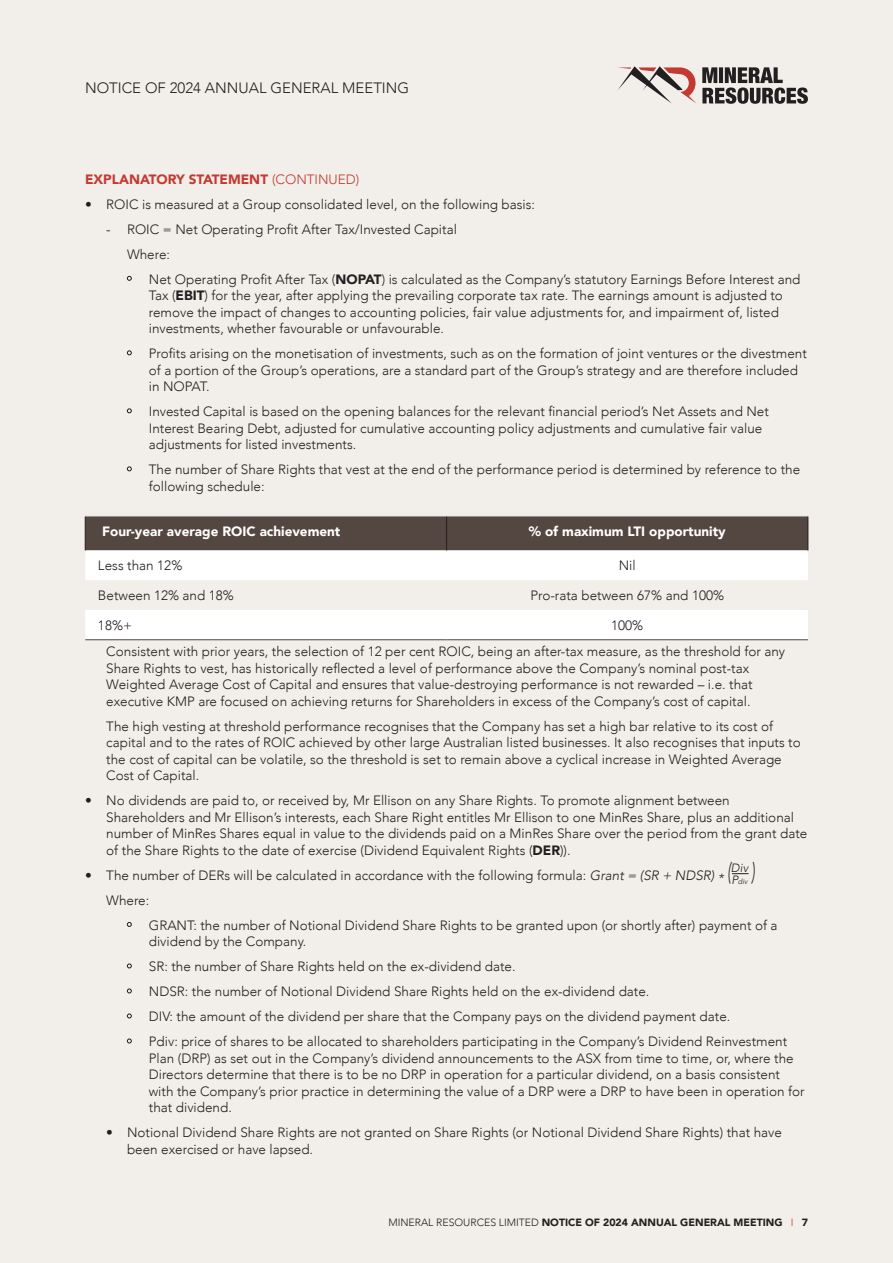
<style>
.page{position:relative;width:893px;height:1263px;background:#f2eee9}
.page>*{position:absolute;margin:0;border:0;box-sizing:border-box;transform-origin:0 0}
.t1{font:300 15px "Avenir";color:#231f20}
.t2{font:300 13.5px/16.5px "Avenir";color:#231f20}
.t3{font:900 13.5px "Avenir";color:#fff}
.t4{font:900 13.5px "Avenir";color:#c33a32}
.t5{font:900 10.5px "Avenir";color:#231f20}
.t6{font:italic 300 7.5px "Avenir";color:#231f20}
.s1{font-weight:300}
.s2{font-weight:900}
.s3{font-style:italic}
.s4{font-style:italic;font-size:25.05px}
.s5{font-size:12px}
.s6{font-weight:300;color:#c33a32}
</style>
<div class="page">
<svg style="left:702px;top:67px;width:106px;height:37px"></svg>
<svg style="left:618px;top:66px;width:78px;height:38px"></svg>
<svg style="left:127px;top:276px;width:5px;height:5px"></svg>
<svg style="left:127px;top:351px;width:5px;height:4px"></svg>
<svg style="left:127px;top:409px;width:5px;height:4px"></svg>
<svg style="left:127px;top:467px;width:5px;height:4px"></svg>
<svg style="left:127px;top:922px;width:5px;height:5px"></svg>
<svg style="left:127px;top:964px;width:5px;height:4px"></svg>
<svg style="left:127px;top:989px;width:5px;height:4px"></svg>
<svg style="left:127px;top:1014px;width:5px;height:4px"></svg>
<svg style="left:127px;top:1039px;width:5px;height:4px"></svg>
<div style="left:86px;top:517px;width:722px;height:33px;background:#544640"></div>
<svg style="left:85px;top:550px;width:723px;height:89px;fill:#fff"></svg>
<hr style="left:85px;top:516px;width:362px;height:1px;background:#939598">
<hr style="left:447px;top:516px;width:361px;height:1px;background:#939598">
<hr style="left:85px;top:517px;width:1px;height:33px;background:#231f20">
<hr style="left:446px;top:517px;width:1px;height:33px;background:#231f20">
<hr style="left:808px;top:517px;width:1px;height:33px;background:#231f20">
<hr style="left:85px;top:639px;width:362px;height:1px;background:#544640">
<hr style="left:447px;top:639px;width:361px;height:1px;background:#544640">
<svg style="left:732px;top:873px;width:17px;height:1px"></svg>
<p class="t1" style="left:85px;top:78px;width:326px">NOTICE OF 2024 ANNUAL GENERAL MEETING</p>
<p class="t4" style="left:85px;top:167px;width:276px">EXPLANATORY STATEMENT <span class="s1">(CONTINUED)</span></p>
<p class="t2" style="left:85px;top:196px;width:452px">• ROIC is measured at a Group consolidated level, on the following basis:</p>
<p class="t2" style="left:106px;top:221px;width:352px">- ROIC = Net Operating Profit After Tax/Invested Capital</p>
<p class="t2" style="left:127px;top:246px;width:45px">Where:</p>
<p class="t2" style="left:149px;top:271px;width:653px">Net Operating Profit After Tax (<span class="s2">NOPAT</span>) is calculated as the Company’s statutory Earnings Before Interest and Tax (<span class="s2">EBIT</span>) for the year, after applying the prevailing corporate tax rate. The earnings amount is adjusted to remove the impact of changes to accounting policies, fair value adjustments for, and impairment of, listed investments, whether favourable or unfavourable.</p>
<p class="t2" style="left:149px;top:345px;width:660px">Profits arising on the monetisation of investments, such as on the formation of joint ventures or the divestment of a portion of the Group’s operations, are a standard part of the Group’s strategy and are therefore included in NOPAT.</p>
<p class="t2" style="left:149px;top:403px;width:622px">Invested Capital is based on the opening balances for the relevant financial period’s Net Assets and Net<br>Interest Bearing Debt, adjusted for cumulative accounting policy adjustments and cumulative fair value adjustments for listed investments.</p>
<p class="t2" style="left:149px;top:461px;width:653px">The number of Share Rights that vest at the end of the performance period is determined by reference to the following schedule:</p>
<p class="t3" style="left:102px;top:520px;width:240px">Four-year average ROIC achievement</p>
<p class="t3" style="left:529px;top:520px;width:198px">% of maximum LTI opportunity</p>
<p class="t2" style="left:98px;top:557px;width:86px">Less than 12%</p>
<p class="t2" style="left:619px;top:557px;width:18px">Nil</p>
<p class="t2" style="left:98px;top:587px;width:137px">Between 12% and 18%</p>
<p class="t2" style="left:530px;top:587px;width:195px">Pro-rata between 67% and 100%</p>
<p class="t2" style="left:98px;top:617px;width:36px">18%+</p>
<p class="t2" style="left:611px;top:617px;width:34px">100%</p>
<p class="t2" style="left:106px;top:643px;width:680px">Consistent with prior years, the selection of 12 per cent ROIC, being an after-tax measure, as the threshold for any Share Rights to vest, has historically reflected a level of performance above the Company’s nominal post-tax Weighted Average Cost of Capital and ensures that value-destroying performance is not rewarded – i.e. that executive KMP are focused on achieving returns for Shareholders in excess of the Company’s cost of capital.</p>
<p class="t2" style="left:106px;top:718px;width:696px">The high vesting at threshold performance recognises that the Company has set a high bar relative to its cost of capital and to the rates of ROIC achieved by other large Australian listed businesses. It also recognises that inputs to the cost of capital can be volatile, so the threshold is set to remain above a cyclical increase in Weighted Average Cost of Capital.</p>
<p class="t2" style="left:106px;top:792px;width:702px;text-indent:-21px">• No dividends are paid to, or received by, Mr Ellison on any Share Rights. To promote alignment between Shareholders and Mr Ellison’s interests, each Share Right entitles Mr Ellison to one MinRes Share, plus an additional number of MinRes Shares equal in value to the dividends paid on a MinRes Share over the period from the grant date of the Share Rights to the date of exercise (Dividend Equivalent Rights (<span class="s2">DER</span>)).</p>
<p class="t2" style="left:85px;top:867px;width:671px">• The number of DERs will be calculated in accordance with the following formula: <span class="s3">Grant = (SR + NDSR) *</span> <span class="s4">(</span><sup>Div</sup> <span class="s4">)</span></p>
<p class="t2" style="left:106px;top:892px;width:45px">Where:</p>
<p class="t2" style="left:149px;top:917px;width:630px">GRANT: the number of Notional Dividend Share Rights to be granted upon (or shortly after) payment of a dividend by the Company.</p>
<p class="t2" style="left:149px;top:958px;width:368px">SR: the number of Share Rights held on the ex-dividend date.</p>
<p class="t2" style="left:149px;top:983px;width:502px">NDSR: the number of Notional Dividend Share Rights held on the ex-dividend date.</p>
<p class="t2" style="left:149px;top:1008px;width:583px">DIV: the amount of the dividend per share that the Company pays on the dividend payment date.</p>
<p class="t2" style="left:149px;top:1033px;width:657px">Pdiv: price of shares to be allocated to shareholders participating in the Company’s Dividend Reinvestment Plan (DRP) as set out in the Company’s dividend announcements to the ASX from time to time, or, where the Directors determine that there is to be no DRP in operation for a particular dividend, on a basis consistent with the Company’s prior practice in determining the value of a DRP were a DRP to have been in operation for that dividend.</p>
<p class="t2" style="left:127px;top:1124px;width:656px;text-indent:-21px">• Notional Dividend Share Rights are not granted on Share Rights (or Notional Dividend Share Rights) that have been exercised or have lapsed.</p>
<p class="t6" style="left:731px;top:877px;width:18px"><span class="s5">P</span>div</p>
<p class="t5" style="left:388px;top:1213px;width:421px"><span class="s1">MINERAL RESOURCES LIMITED</span> NOTICE OF 2024 ANNUAL GENERAL MEETING <span class="s6">I</span> 7</p>
</div>
